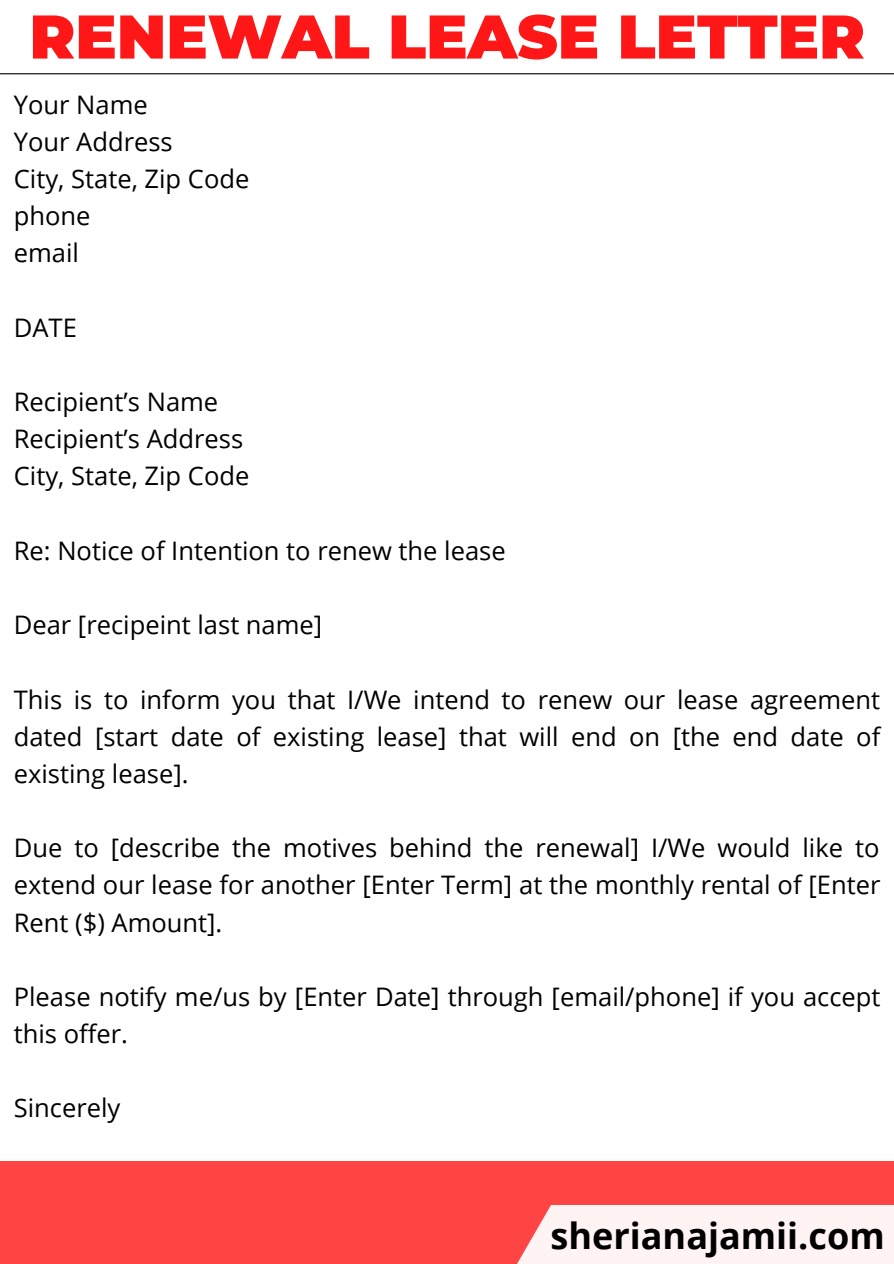
<style>
.page{position:relative;width:894px;height:1264px;background:#fff}
.page>*{position:absolute;margin:0;border:0;box-sizing:border-box;transform-origin:0 0}
.t1{font:900 61.5px "Montserrat";color:#ff1616}
.t2{font:700 36px "Open Sans";color:#000}
.t3{font:25.5px/37.2px "Open Sans";color:#000}
</style>
<div class="page">
<div style="left:0;top:1160px;width:893px;height:103px;background:#f44"></div>
<div style="left:517px;top:1205px;width:376px;height:58px;background:#fff3f3"></div>
<hr style="left:0;top:73px;width:893px;height:1px;background:#000">
<h1 class="t1" style="left:29px;top:-1px;width:836px">RENEWAL LEASE LETTER</h1>
<p class="t3" style="left:14px;top:85px;width:237px">Your Name<br>Your Address<br>City, State, Zip Code phone<br>email</p>
<p class="t3" style="left:14px;top:308px;width:65px">DATE</p>
<p class="t3" style="left:14px;top:382px;width:237px">Recipient’s Name<br>Recipient’s Address<br>City, State, Zip Code</p>
<p class="t3" style="left:14px;top:531px;width:493px">Re: Notice of Intention to renew the lease</p>
<p class="t3" style="left:14px;top:605px;width:310px">Dear [recipeint last name]</p>
<p class="t3" style="left:14px;top:680px;width:867px;text-align:justify">This is to inform you that I/We intend to renew our lease agreement dated [start date of existing lease] that will end on [the end date of existing lease].</p>
<p class="t3" style="left:14px;top:828px;width:867px;text-align:justify">Due to [describe the motives behind the renewal] I/We would like to extend our lease for another [Enter Term] at the monthly rental of [Enter Rent ($) Amount].</p>
<p class="t3" style="left:14px;top:977px;width:868px">Please notify me/us by [Enter Date] through [email/phone] if you accept this offer.</p>
<p class="t3" style="left:14px;top:1088px;width:108px">Sincerely</p>
<h2 class="t2" style="left:550px;top:1210px;width:335px">sherianajamii.com</h2>
</div>
